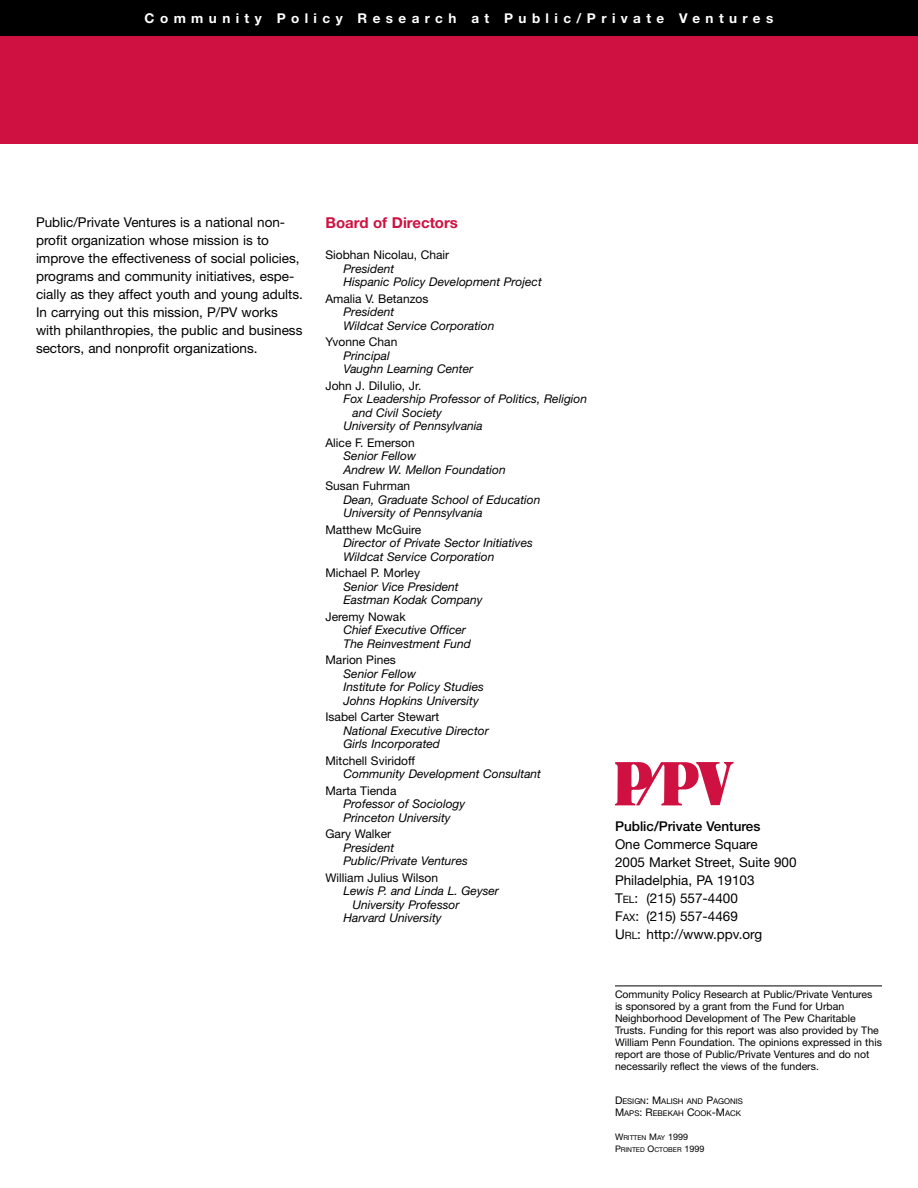
<style>
.page{position:relative;width:918px;height:1188px;background:#fff}
.page>*{position:absolute;margin:0;border:0;box-sizing:border-box;transform-origin:0 0}
.t1{font:700 15px "Helvetica Neue";color:#ce1141}
.t2{font:13.5px/18px "Helvetica Neue";color:#000}
.t3{font:700 13.5px "Helvetica Neue";letter-spacing:.4em;color:#fff}
.t4{font:500 13.5px "Helvetica Neue";color:#000}
.t5{font:italic 12px/13.5px "Helvetica Neue";color:#000}
.t6{font:12px "Helvetica Neue";color:#000}
.t7{font:500 12px "Helvetica Neue";letter-spacing:.15em;color:#fff}
.t8{font:10.5px/12px "Helvetica Neue";color:#000}
.t9{font:7.8px/12px "Helvetica Neue";color:#000}
.t10{font:6.75px/12px "Helvetica Neue";color:#000}
.s1{font-weight:900}
.s2{font-size:10.2px}
.s3{font-size:10.5px}
.s4{font-size:9px}
</style>
<div class="page">
<div style="left:0;top:0;width:918px;height:36px;background:#000"></div>
<div style="left:0;top:36px;width:918px;height:108px;background:#ce1141"></div>
<svg style="left:615px;top:762px;width:119px;height:43px"></svg>
<hr style="left:615px;top:986px;width:267px;height:1px;background:#000">
<p class="t3" style="left:145px;top:10px;width:630px">Community Policy Research at Public/Private Ventures</p>
<p class="t7" style="left:72px;top:17px;width:416px"><span class="s1">Community Policy Research</span> at Public/Private Ventures</p>
<p class="t2" style="left:36px;top:213px;width:268px">Public/Private Ventures is a national non&shy;profit organization whose mission is to improve the effectiveness of social policies, programs and community initiatives, espe&shy;cially as they affect youth and young adults.<br>In carrying out this mission, P/PV works with philanthropies, the public and business sectors, and nonprofit organizations.</p>
<p class="t1" style="left:326px;top:213px;width:134px">Board of Directors</p>
<p class="t6" style="left:326px;top:248px;width:125px">Siobhan Nicolau, Chair</p>
<p class="t5" style="left:344px;top:261px;width:200px">President<br>Hispanic Policy Development Project</p>
<p class="t6" style="left:326px;top:291px;width:104px">Amalia V. Betanzos</p>
<p class="t5" style="left:344px;top:305px;width:152px">President<br>Wildcat Service Corporation</p>
<p class="t6" style="left:326px;top:335px;width:73px">Yvonne Chan</p>
<p class="t5" style="left:344px;top:348px;width:131px">Principal<br>Vaughn Learning Center</p>
<p class="t6" style="left:326px;top:378px;width:97px">John J. DiIulio, Jr.</p>
<p class="t5" style="left:344px;top:392px;width:245px">Fox Leadership Professor of Politics, Religion</p>
<p class="t5" style="left:352px;top:405px;width:91px">and Civil Society</p>
<p class="t5" style="left:344px;top:419px;width:141px">University of Pennsylvania</p>
<p class="t6" style="left:326px;top:435px;width:91px">Alice F. Emerson</p>
<p class="t5" style="left:344px;top:449px;width:164px">Senior Fellow<br>Andrew W. Mellon Foundation</p>
<p class="t6" style="left:326px;top:479px;width:86px">Susan Fuhrman</p>
<p class="t5" style="left:344px;top:492px;width:198px">Dean, Graduate School of Education<br>University of Pennsylvania</p>
<p class="t6" style="left:326px;top:522px;width:97px">Matthew McGuire</p>
<p class="t5" style="left:344px;top:536px;width:191px">Director of Private Sector Initiatives<br>Wildcat Service Corporation</p>
<p class="t6" style="left:326px;top:566px;width:96px">Michael P. Morley</p>
<p class="t5" style="left:344px;top:579px;width:141px">Senior Vice President<br>Eastman Kodak Company</p>
<p class="t6" style="left:326px;top:609px;width:82px">Jeremy Nowak</p>
<p class="t5" style="left:344px;top:623px;width:129px">Chief Executive Officer<br>The Reinvestment Fund</p>
<p class="t6" style="left:326px;top:653px;width:72px">Marion Pines</p>
<p class="t5" style="left:344px;top:666px;width:142px">Senior Fellow<br>Institute for Policy Studies<br>Johns Hopkins University</p>
<p class="t6" style="left:326px;top:710px;width:115px">Isabel Carter Stewart</p>
<p class="t5" style="left:344px;top:723px;width:147px">National Executive Director<br>Girls Incorporated</p>
<p class="t6" style="left:326px;top:753px;width:91px">Mitchell Sviridoff</p>
<p class="t5" style="left:344px;top:767px;width:199px">Community Development Consultant</p>
<p class="t6" style="left:326px;top:783px;width:73px">Marta Tienda</p>
<p class="t5" style="left:344px;top:797px;width:123px">Professor of Sociology<br>Princeton University</p>
<p class="t6" style="left:326px;top:827px;width:67px">Gary Walker</p>
<p class="t5" style="left:344px;top:840px;width:126px">President<br>Public/Private Ventures</p>
<p class="t6" style="left:326px;top:870px;width:114px">William Julius Wilson</p>
<p class="t5" style="left:344px;top:884px;width:157px">Lewis P. and Linda L. Geyser</p>
<p class="t5" style="left:352px;top:897px;width:108px">University Professor</p>
<p class="t5" style="left:344px;top:911px;width:100px">Harvard University</p>
<p class="t4" style="left:615px;top:818px;width:147px">Public/Private Ventures</p>
<p class="t2" style="left:615px;top:835px;width:183px">One Commerce Square<br>2005 Market Street, Suite 900<br>Philadelphia, PA 19103<br>T<span class="s2">el</span>: (215) 557-4400<br>F<span class="s2">ax</span>: (215) 557-4469<br>U<span class="s2">rl</span>: http://www.ppv.org</p>
<p class="t8" style="left:615px;top:988px;width:269px">Community Policy Research at Public/Private Ventures is sponsored by a grant from the Fund for Urban Neighborhood Development of The Pew Charitable Trusts. Funding for this report was also provided by The William Penn Foundation. The opinions expressed in this report are those of Public/Private Ventures and do not necessarily reflect the views of the funders.</p>
<p class="t9" style="left:615px;top:1095px;width:130px"><span class="s3">D</span>esign<span class="s3">: M</span>alish and <span class="s3">P</span>agonis<br><span class="s3">M</span>aps<span class="s3">: R</span>ebekah <span class="s3">C</span>ook<span class="s3">-M</span>ack</p>
<p class="t10" style="left:615px;top:1131px;width:91px"><span class="s4">W</span>ritten <span class="s4">M</span>ay <span class="s4">1999<br>P</span>rinted <span class="s4">O</span>ctober <span class="s4">1999</span></p>
</div>
